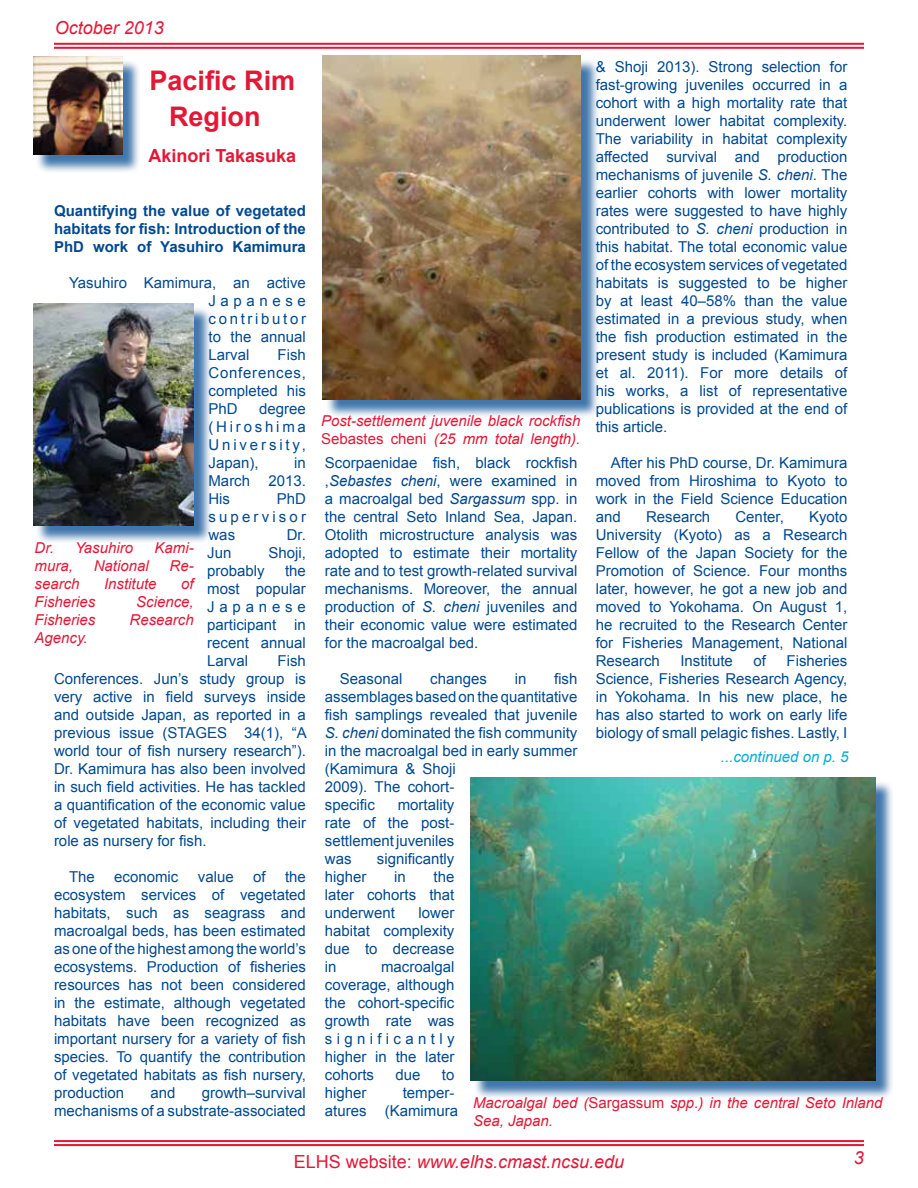
<style>
.page{position:relative;width:918px;height:1188px;background:#fff}
.page>*{position:absolute;margin:0;border:0;box-sizing:border-box;transform-origin:0 0}
.t1{font:700 27px/36px "Arial";color:#e31837;text-align:center}
.t2{font:italic 18px "Arial";color:#e31837}
.t3{font:700 18px "Arial";color:#e31837}
.t4{font:15px/18px "Arial";color:#004990;text-align:justify}
.t5{font:italic 15px/18px "Arial";color:#e31837}
.t6{font:700 15px/18px "Arial";color:#004990;text-align:justify}
.t7{font:italic 15px "Arial";color:#00addc}
.s1{font-style:normal}
.s2{font-style:italic}
</style>
<div class="page">
<hr style="left:54px;top:43px;width:810px;height:2px;background:#e31837">
<hr style="left:54px;top:47px;width:810px;height:2px;background:#e31837">
<hr style="left:54px;top:1140px;width:810px;height:2px;background:#e31837">
<hr style="left:54px;top:1144px;width:810px;height:2px;background:#e31837">
<div style="left:35px;top:59px;width:106px;height:115px;background:#004990;opacity:.75"></div>
<img style="left:33px;top:57px;width:90px;height:98px">
<div style="left:35px;top:306px;width:177px;height:238px;background:#004990;opacity:.75"></div>
<img style="left:33px;top:303px;width:161px;height:223px">
<div style="left:325px;top:58px;width:274px;height:360px;background:#004990;opacity:.75"></div>
<img style="left:323px;top:56px;width:258px;height:344px">
<div style="left:473px;top:780px;width:421px;height:320px;background:#004990;opacity:.75"></div>
<img style="left:471px;top:778px;width:404px;height:303px">
<p class="t2" style="left:55px;top:16px;width:111px">October 2013</p>
<h1 class="t1" style="left:150px;top:63px;width:147px">Pacific Rim<br>Region</h1>
<p class="t3" style="left:149px;top:143px;width:149px">Akinori Takasuka</p>
<p class="t6" style="left:54px;top:202px;width:253px">Quantifying the value of vegetated habitats for fish: Introduction of the PhD work of Yasuhiro Kamimura</p>
<p class="t4" style="left:208px;top:274px;width:99px;text-indent:-140px">Yasuhiro Kamimura, an active Japanese contributor to the annual Larval</p>
<p class="t4" style="left:208px;top:346px;width:99px;text-indent:69px">Fish Conferences, completed his PhD</p>
<p class="t4" style="left:208px;top:400px;width:99px;text-indent:51px">degree (Hiroshima University, Japan),</p>
<p class="t4" style="left:208px;top:454px;width:99px;text-indent:86px">in March 2013.<br>His</p>
<p class="t4" style="left:208px;top:490px;width:99px;text-indent:68px">PhD supervisor was</p>
<p class="t4" style="left:287px;top:526px;width:21px">Dr.</p>
<p class="t5" style="left:35px;top:539px;width:100px">Dr. Yasuhiro</p>
<p class="t5" style="left:155px;top:539px;width:41px">Kami-</p>
<p class="t5" style="left:35px;top:557px;width:40px">mura,</p>
<p class="t5" style="left:94px;top:557px;width:57px">National</p>
<p class="t5" style="left:170px;top:557px;width:26px">Re-</p>
<p class="t5" style="left:35px;top:575px;width:47px">search</p>
<p class="t5" style="left:104px;top:575px;width:54px">Institute</p>
<p class="t5" style="left:181px;top:575px;width:14px">of</p>
<p class="t5" style="left:35px;top:593px;width:62px">Fisheries</p>
<p class="t5" style="left:136px;top:593px;width:59px">Science,</p>
<p class="t5" style="left:35px;top:611px;width:62px">Fisheries</p>
<p class="t5" style="left:130px;top:611px;width:66px">Research</p>
<p class="t5" style="left:35px;top:629px;width:55px">Agency.</p>
<p class="t4" style="left:207px;top:544px;width:26px">Jun</p>
<p class="t4" style="left:268px;top:544px;width:39px">Shoji,</p>
<p class="t4" style="left:207px;top:562px;width:59px">probably</p>
<p class="t4" style="left:207px;top:562px;width:100px;text-indent:78px">the most popular Japanese participant in recent annual Larval</p>
<p class="t4" style="left:54px;top:652px;width:254px;text-indent:224px">Fish Conferences. Jun’s study group is very active in field surveys inside and outside Japan, as reported in a previous issue (STAGES 34(1), “A world tour of fish nursery research”).<br>Dr. Kamimura has also been involved in such field activities. He has tackled a quantification of the economic value of vegetated habitats, including their role as nursery for fish.</p>
<p class="t4" style="left:69px;top:868px;width:27px">The</p>
<p class="t4" style="left:114px;top:868px;width:66px">economic</p>
<p class="t4" style="left:198px;top:868px;width:37px">value</p>
<p class="t4" style="left:253px;top:868px;width:14px">of</p>
<p class="t4" style="left:54px;top:868px;width:253px;text-indent:231px">the ecosystem services of vegetated habitats, such as seagrass and macroalgal beds, has been estimated as one of the highest among the world’s ecosystems. Production of fisheries resources has not been considered in the estimate, although vegetated habitats have been recognized as important nursery for a variety of fish species. To quantify the contribution of vegetated habitats as fish nursery, production</p>
<p class="t4" style="left:54px;top:1084px;width:253px;text-align:right">growth–survival<br>mechanisms of a substrate-associated</p>
<p class="t4" style="left:150px;top:1084px;width:27px">and</p>
<p class="t5" style="left:321px;top:412px;width:261px">Post-settlement juvenile black rockfish<br><span class="s1">Sebastes cheni</span> (25 mm total length).</p>
<p class="t4" style="left:325px;top:454px;width:254px">Scorpaenidae fish, black rockfish ,<span class="s2">Sebastes cheni</span>, were examined in a macroalgal bed <span class="s2">Sargassum</span> spp. in the central Seto Inland Sea, Japan.<br>Otolith microstructure analysis was adopted to estimate their mortality rate and to test growth-related survival mechanisms. Moreover, the annual production of <span class="s2">S. cheni</span> juveniles and their economic value were estimated for the macroalgal bed.</p>
<p class="t4" style="left:340px;top:670px;width:64px">Seasonal</p>
<p class="t4" style="left:430px;top:670px;width:58px">changes</p>
<p class="t4" style="left:515px;top:670px;width:13px">in</p>
<p class="t4" style="left:325px;top:670px;width:254px;text-align:left;text-indent:229px">fish assemblages based on the quantitative fish samplings revealed that juvenile<br><span class="s2">S. cheni</span> dominated the fish community in the macroalgal bed in early summer (Kamimura &amp; Shoji<br>2009). The cohort-<br>specific</p>
<p class="t4" style="left:325px;top:796px;width:131px;text-indent:73px">mortality rate of the post&shy;settlement juveniles was</p>
<p class="t4" style="left:377px;top:850px;width:79px">significantly</p>
<p class="t4" style="left:325px;top:868px;width:131px;text-indent:109px">the later cohorts that underwent</p>
<p class="t4" style="left:325px;top:868px;width:43px">higher</p>
<p class="t4" style="left:394px;top:868px;width:13px">in</p>
<p class="t4" style="left:325px;top:904px;width:131px;text-indent:94px">lower habitat complexity due to decrease in</p>
<p class="t4" style="left:325px;top:958px;width:131px;text-indent:56px">macroalgal coverage, although the cohort-specific growth rate was significantly higher in the later cohorts</p>
<p class="t4" style="left:395px;top:1066px;width:27px">due</p>
<p class="t4" style="left:442px;top:1066px;width:14px">to</p>
<p class="t4" style="left:596px;top:58px;width:253px">&amp; Shoji 2013). Strong selection for fast-growing juveniles occurred in a cohort with a high mortality rate that underwent lower habitat complexity.<br>The variability in habitat complexity affected survival and production mechanisms of juvenile <span class="s2">S. cheni</span>. The earlier cohorts with lower mortality rates were suggested to have highly contributed to <span class="s2">S. cheni</span> production in this habitat. The total economic value of the ecosystem services of vegetated habitats is suggested to be higher by at least 40–58% than the value estimated in a previous study, when the fish production estimated in the present study is included (Kamimura et al. 2011). For more details of his works, a list of representative publications is provided at the end of this article.</p>
<p class="t4" style="left:596px;top:454px;width:253px;text-indent:15px">After his PhD course, Dr. Kamimura moved from Hiroshima to Kyoto to work in the Field Science Education and</p>
<p class="t4" style="left:646px;top:508px;width:66px">Research</p>
<p class="t4" style="left:735px;top:508px;width:50px">Center,</p>
<p class="t4" style="left:596px;top:508px;width:253px;text-indent:213px">Kyoto University (Kyoto) as a Research Fellow of the Japan Society for the Promotion of Science. Four months later, however, he got a new job and moved to Yokohama. On August 1, he recruited to the Research Center for Fisheries Management, National Research</p>
<p class="t4" style="left:680px;top:652px;width:54px">Institute</p>
<p class="t4" style="left:754px;top:652px;width:14px">of</p>
<p class="t4" style="left:596px;top:652px;width:253px;text-indent:191px">Fisheries Science, Fisheries Research Agency, in Yokohama. In his new place, he has also started to work on early life biology of small pelagic fishes. Lastly, I</p>
<p class="t7" style="left:721px;top:747px;width:129px">...continued on p. 5</p>
<p class="t4" style="left:325px;top:1084px;width:43px">higher</p>
<p class="t4" style="left:325px;top:1084px;width:135px;text-align:right">temper-<br>atures (Kamimura</p>
<p class="t5" style="left:473px;top:1093px;width:411px">Macroalgal bed (<span class="s1">Sargassum</span> spp.) in the central Seto Inland<br>Sea, Japan.</p>
<p class="t2" style="left:294px;top:1150px;width:332px"><span class="s1">ELHS website:</span> www.elhs.cmast.ncsu.edu</p>
<p class="t2" style="left:854px;top:1146px;width:12px">3</p>
</div>
